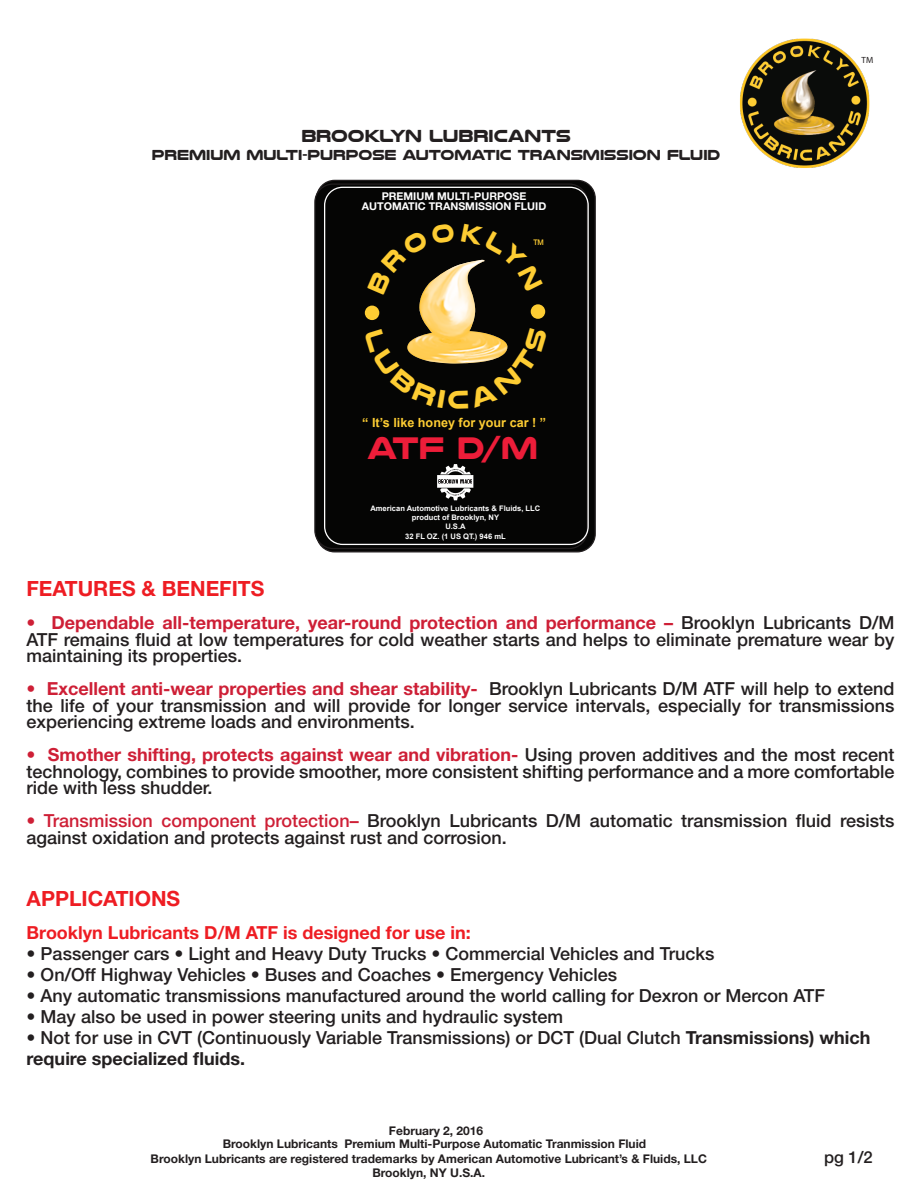
<style>
.page{position:relative;width:918px;height:1188px;background:#fff}
.page>*{position:absolute;margin:0;border:0;box-sizing:border-box;transform-origin:0 0}
.t1{font:700 32.25px "Nulshock Rg";color:#ed1d39}
.t2{font:700 21px "Helvetica Neue";color:#ee1d23}
.t3{font:500 18px/16.5px "Helvetica Neue";color:#231f20;text-align:justify}
.t4{font:700 18px "Helvetica Neue";color:#ee1d23}
.t5{font:700 18px "Nulshock Rg";color:#231f20}
.t6{font:500 16.5px "Helvetica Neue";color:#231f20}
.t7{font:700 15px "Nulshock Rg";color:#231f20}
.t8{font:700 12.6px "Arial";color:#fecd33}
.t9{font:700 12px/13.5px "Helvetica Neue";color:#231f20;text-align:center}
.t10{font:700 10.65px/10.4px "Helvetica Neue";color:#fff;text-align:center}
.t11{font:9px "Myriad Pro";color:#231f20}
.t12{font:500 7.8px "Helvetica Neue";color:#fecd33;scale:.93 1}
.t13{font:700 7.65px/9.1px "Arial";color:#fff;text-align:center}
.s1{color:#ce1f36}
.s2{font-weight:700;color:#ce1f36}
.s3{font-weight:700}
</style>
<div class="page">
<div style="left:317px;top:180px;width:278px;height:372px;background:#050504;border-radius:18px"></div>
<div style="left:315px;top:184px;width:272px;height:365px;background:#050504;border-radius:18px"></div>
<div style="left:314px;top:183px;width:274px;height:366px;border:1px solid #231f20;border-radius:18px"></div>
<div style="left:324px;top:187px;width:265px;height:358px;border:1px solid #fff;border-radius:18px"></div>
<svg style="left:437px;top:464px;width:36px;height:36px"></svg>
<div style="left:531px;top:304px;width:14px;height:15px;background:#fecd33;border-radius:50%"></div>
<div style="left:365px;top:306px;width:14px;height:14px;background:#fecd33;border-radius:50%"></div>
<img style="left:419px;top:295px;width:36px;height:32px">
<img style="left:740px;top:38px;width:130px;height:130px">
<svg style="left:422px;top:266px;width:33px;height:29px"></svg>
<svg style="left:461px;top:259px;width:24px;height:33px"></svg>
<svg style="left:407px;top:327px;width:101px;height:37px"></svg>
<p class="t5" style="left:301px;top:125px;width:271px">BROOKLYN LUBRICANTS</p>
<p class="t7" style="left:152px;top:146px;width:570px">PREMIUM MULTI-PURPOSE AUTOMATIC TRANSMISSION FLUID</p>
<p class="t10" style="left:362px;top:191px;width:186px">PREMIUM MULTI-PURPOSE<br>AUTOMATIC TRANSMISSION FLUID</p>
<p class="t12" style="left:533px;top:236px;width:13px">TM</p>
<p class="t8" style="left:362px;top:413px;width:185px">“ It’s like honey for your car ! ”</p>
<h1 class="t1" style="left:367px;top:429px;width:172px">ATF D/M</h1>
<p class="t13" style="left:370px;top:504px;width:171px">American Automotive Lubricants &amp; Fluids, LLC product of Brooklyn, NY<br>U.S.A<br>32 FL OZ. (1 US QT.) 946 mL</p>
<p class="t11" style="left:862px;top:55px;width:13px">TM</p>
<p class="t2" style="left:26px;top:572px;width:240px">FEATURES &amp; BENEFITS</p>
<p class="t3" style="left:26px;top:614px;width:870px"><span class="s1">•</span> <span class="s2">Dependable all-temperature, year-round protection and performance –</span> Brooklyn Lubricants D/M ATF remains fluid at low temperatures for cold weather starts and helps to eliminate premature wear by maintaining its properties.</p>
<p class="t3" style="left:26px;top:680px;width:870px"><span class="s1">•</span> <span class="s2">Excellent anti-wear properties and shear stability-</span> Brooklyn Lubricants D/M ATF will help to extend the life of your transmission and will provide for longer service intervals, especially for transmissions experiencing extreme loads and environments.</p>
<p class="t3" style="left:26px;top:746px;width:870px"><span class="s1">•</span> <span class="s2">Smother shifting, protects against wear and vibration-</span> Using proven additives and the most recent technology, combines to provide smoother, more consistent shifting performance and a more comfortable ride with less shudder.</p>
<p class="t3" style="left:26px;top:812px;width:870px"><span class="s1">• Transmission component protection–</span> Brooklyn Lubricants D/M automatic transmission fluid resists against oxidation and protects against rust and corrosion.</p>
<p class="t2" style="left:27px;top:882px;width:155px">APPLICATIONS</p>
<p class="t4" style="left:27px;top:918px;width:446px">Brooklyn Lubricants D/M ATF is designed for use in:</p>
<p class="t3" style="left:27px;top:944px;width:689px">• Passenger cars • Light and Heavy Duty Trucks • Commercial Vehicles and Trucks</p>
<p class="t3" style="left:27px;top:965px;width:592px">• On/Off Highway Vehicles • Buses and Coaches • Emergency Vehicles</p>
<p class="t3" style="left:27px;top:986px;width:800px">• Any automatic transmissions manufactured around the world calling for Dexron or Mercon ATF</p>
<p class="t3" style="left:27px;top:1007px;width:538px">• May also be used in power steering units and hydraulic system</p>
<p class="t3" style="left:27px;top:1026px;width:845px;line-height:21px">• Not for use in CVT (Continuously Variable Transmissions) or DCT (Dual Clutch <span class="s3">Transmissions) which require specialized fluids.</span></p>
<p class="t9" style="left:223px;top:1124px;width:425px">February 2, 2016<br>Brooklyn Lubricants Premium Multi-Purpose Automatic Tranmission Fluid</p>
<p class="t9" style="left:151px;top:1152px;width:558px">Brooklyn Lubricants are registered trademarks by American Automotive Lubricant’s &amp; Fluids, LLC<br>Brooklyn, NY U.S.A.</p>
<p class="t6" style="left:824px;top:1144px;width:50px">pg 1/2</p>
</div>
